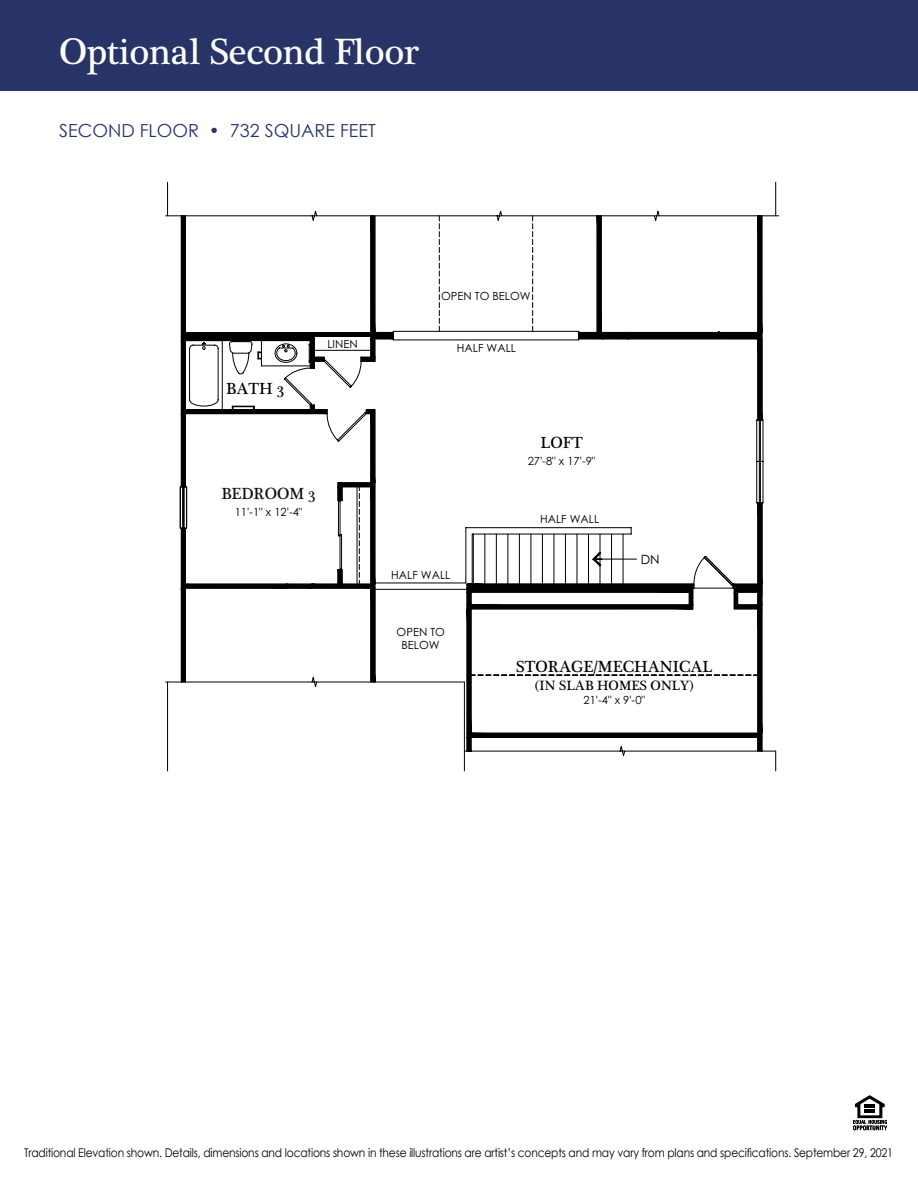
<style>
.page{position:relative;width:918px;height:1188px;background:#fff}
.page>*{position:absolute;margin:0;border:0;box-sizing:border-box;transform-origin:0 0}
.t1{font:37.5px "Plantagenet Cherokee";letter-spacing:-.01em;color:#fff}
.t2{font:18px "Century Gothic";color:#283367}
.t3{font:16.5px "Plantagenet Cherokee";color:#000}
.t4{font:16.5px "Plantagenet Cherokee";color:#0f0f0f}
.t5{font:13.8px "Plantagenet Cherokee";color:#000}
.t6{font:12.9px "Century Gothic";color:#000}
.t7{font:12px "Century Gothic";letter-spacing:-.015em;color:#000;scale:.89 1}
.t8{font:11.25px/13.6px "Century Gothic";color:#000;text-align:center}
</style>
<div class="page">
<div style="left:0;top:0;width:918px;height:91px;background:#283367"></div>
<svg style="left:853px;top:1095px;width:34px;height:35px"></svg>
<svg style="left:660px;top:215px;width:108px;height:537px"></svg>
<svg style="left:660px;top:412px;width:103px;height:174px"></svg>
<div style="left:180px;top:487px;width:2px;height:41px;border:1px solid #000"></div>
<svg style="left:181px;top:210px;width:479px;height:561px"></svg>
<h1 class="t1" style="left:59px;top:30px;width:361px">Optional Second Floor</h1>
<h2 class="t2" style="left:59px;top:119px;width:318px">SECOND FLOOR • 732 SQUARE FEET</h2>
<h3 class="t3" style="left:226px;top:379px;width:59px">BATH 3</h3>
<p class="t8" style="left:327px;top:337px;width:32px">LINEN</p>
<h3 class="t4" style="left:221px;top:484px;width:96px">BEDROOM 3</h3>
<p class="t8" style="left:235px;top:505px;width:69px">11'-1" x 12'-4"</p>
<p class="t8" style="left:441px;top:289px;width:91px">OPEN TO BELOW</p>
<p class="t8" style="left:457px;top:341px;width:61px">HALF WALL</p>
<p class="t8" style="left:391px;top:568px;width:61px">HALF WALL</p>
<p class="t8" style="left:397px;top:625px;width:50px">OPEN TO<br>BELOW</p>
<h3 class="t3" style="left:540px;top:433px;width:44px">LOFT</h3>
<p class="t8" style="left:528px;top:454px;width:69px">27'-8" x 17'-9"</p>
<p class="t8" style="left:540px;top:512px;width:61px">HALF WALL</p>
<p class="t6" style="left:641px;top:551px;width:21px">DN</p>
<h3 class="t3" style="left:516px;top:657px;width:198px">STORAGE/MECHANICAL</h3>
<p class="t5" style="left:535px;top:677px;width:161px">(IN SLAB HOMES ONLY)</p>
<p class="t8" style="left:583px;top:693px;width:63px">21'-4" x 9'-0"</p>
<p class="t7" style="left:24px;top:1145px;width:978px">Traditional Elevation shown. Details, dimensions and locations shown in these illustrations are artist’s concepts and may vary from plans and specifications. September 29, 2021</p>
</div>
